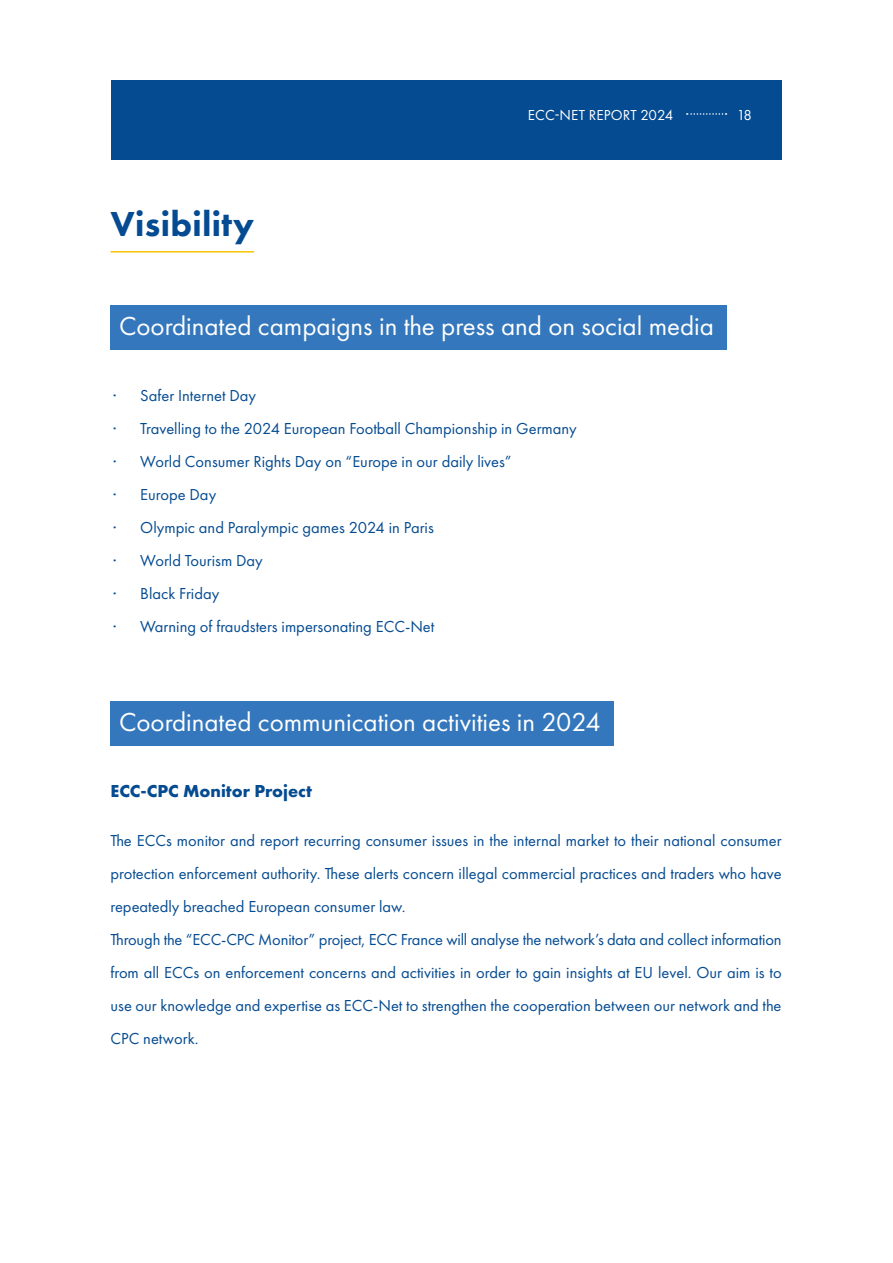
<style>
.page{position:relative;width:893px;height:1263px;background:#fff}
.page>*{position:absolute;margin:0;border:0;box-sizing:border-box;transform-origin:0 0}
.t1{font:800 36px "Futura PT";color:#054b91}
.t2{font:27px "Futura PT";color:#fff}
.t3{font:700 18px "Futura PT";color:#054b91}
.Corps{font:16.5px/33px "Futura PT";color:#054b91;text-align:justify}
.t4{font:15px "Futura PT";letter-spacing:.01em;color:#fff}
</style>
<div class="page">
<div style="left:111px;top:80px;width:671px;height:80px;background:#054b91"></div>
<svg style="left:687px;top:113px;width:39px;height:2px"></svg>
<hr style="left:111px;top:251px;width:143px;height:2px;background:#fac402">
<div style="left:111px;top:305px;width:616px;height:44px;background:#3477bc"></div>
<div style="left:111px;top:701px;width:503px;height:44px;background:#3477bc"></div>
<h1 class="t1" style="left:111px;top:201px;width:145px">Visibility</h1>
<p class="t4" style="left:528px;top:106px;width:147px">ECC-NET REPORT 2024</p>
<p class="t4" style="left:737px;top:106px;width:17px">18</p>
<h2 class="t2" style="left:119px;top:309px;width:596px">Coordinated campaigns in the press and on social media</h2>
<p class="Corps" style="left:113px;top:378px;width:144px">· Safer Internet Day</p>
<p class="Corps" style="left:113px;top:411px;width:465px">· Travelling to the 2024 European Football Championship in Germany</p>
<p class="Corps" style="left:113px;top:444px;width:400px">· World Consumer Rights Day on “Europe in our daily lives”</p>
<p class="Corps" style="left:113px;top:477px;width:104px">· Europe Day</p>
<p class="Corps" style="left:113px;top:510px;width:322px">· Olympic and Paralympic games 2024 in Paris</p>
<p class="Corps" style="left:113px;top:543px;width:151px">· World Tourism Day</p>
<p class="Corps" style="left:113px;top:576px;width:107px">· Black Friday</p>
<p class="Corps" style="left:113px;top:609px;width:323px">· Warning of fraudsters impersonating ECC-Net</p>
<h2 class="t2" style="left:119px;top:705px;width:483px">Coordinated communication activities in 2024</h2>
<h3 class="t3" style="left:111px;top:779px;width:203px">ECC-CPC Monitor Project</h3>
<p class="Corps" style="left:111px;top:824px;width:673px">The ECCs monitor and report recurring consumer issues in the internal market to their national consumer protection enforcement authority. These alerts concern illegal commercial practices and traders who have repeatedly breached European consumer law.</p>
<p class="Corps" style="left:111px;top:923px;width:673px">Through the “ECC-CPC Monitor” project, ECC France will analyse the network’s data and collect information from all ECCs on enforcement concerns and activities in order to gain insights at EU level. Our aim is to use our knowledge and expertise as ECC-Net to strengthen the cooperation between our network and the CPC network.</p>
</div>
